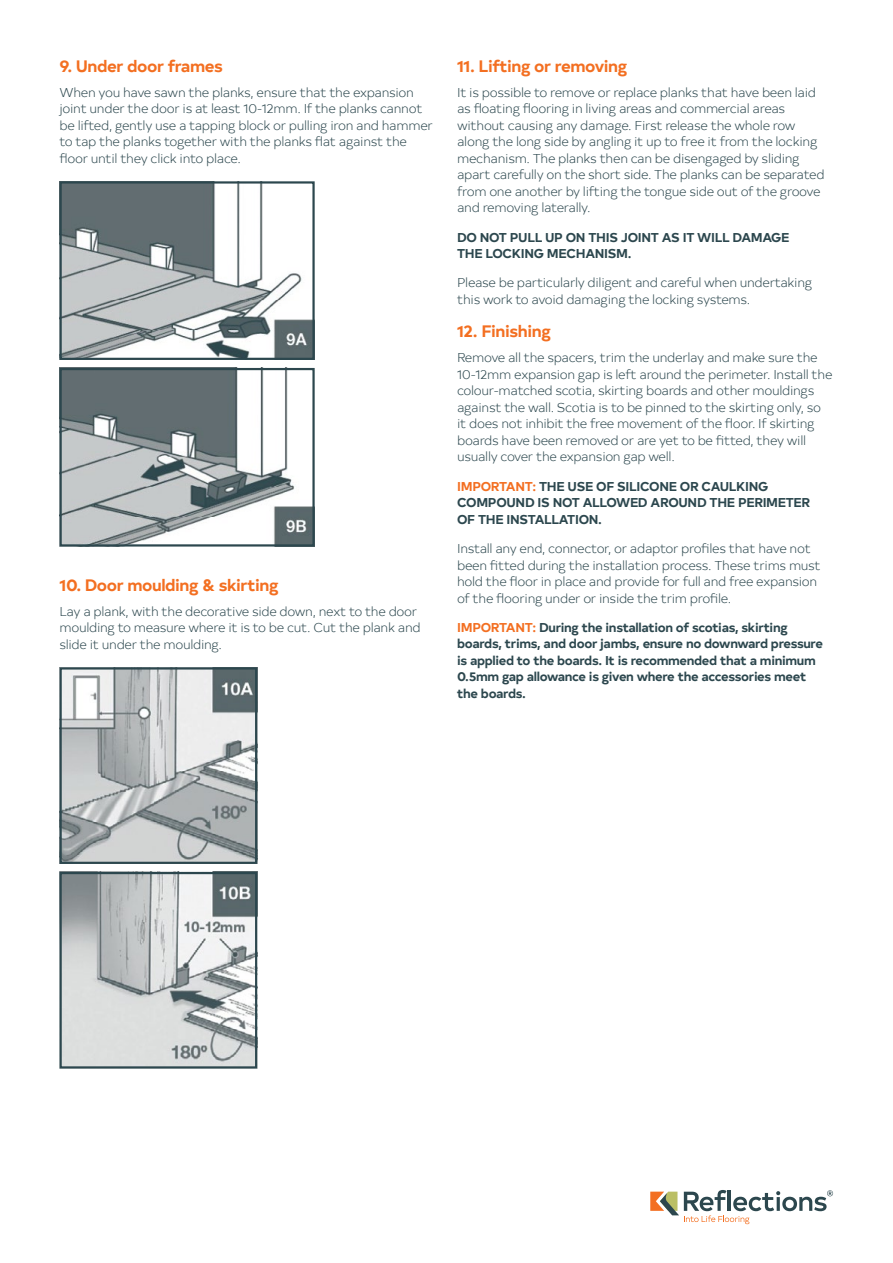
<style>
.page{position:relative;width:893px;height:1263px;background:#fff}
.page>*{position:absolute;margin:0;border:0;box-sizing:border-box;transform-origin:0 0}
.t1{font:700 16.5px "Typold";letter-spacing:-.025em;color:#f36f21}
.t2{font:300 12.75px/16.5px "Typold";letter-spacing:-.025em;color:#2c474e}
.t3{font:700 12.75px/16.5px "Typold";letter-spacing:-.025em;color:#2c474e}
.s1{color:#f36f21}
</style>
<div class="page">
<svg style="left:651px;top:1190px;width:182px;height:34px"></svg>
<img style="left:63px;top:184px;width:249px;height:173px">
<div style="left:60px;top:181px;width:255px;height:179px;border:2px solid #2c474e"></div>
<img style="left:63px;top:371px;width:249px;height:172px">
<div style="left:60px;top:368px;width:255px;height:178px;border:2px solid #2c474e"></div>
<img style="left:63px;top:670px;width:191px;height:191px">
<div style="left:60px;top:667px;width:197px;height:197px;border:2px solid #2c474e"></div>
<img style="left:63px;top:875px;width:191px;height:190px">
<div style="left:60px;top:872px;width:197px;height:196px;border:2px solid #2c474e"></div>
<p class="t1" style="left:60px;top:52px;width:165px">9. Under door frames</p>
<p class="t2" style="left:60px;top:83px;width:375px">When you have sawn the planks, ensure that the expansion joint under the door is at least 10-12mm. If the planks cannot be lifted, gently use a tapping block or pulling iron and hammer to tap the planks together with the planks flat against the floor until they click into place.</p>
<p class="t1" style="left:60px;top:571px;width:221px">10. Door moulding &amp; skirting</p>
<p class="t2" style="left:60px;top:602px;width:363px">Lay a plank, with the decorative side down, next to the door moulding to measure where it is to be cut. Cut the plank and slide it under the moulding.</p>
<p class="t1" style="left:457px;top:52px;width:172px">11. Lifting or removing</p>
<p class="t2" style="left:457px;top:83px;width:369px">It is possible to remove or replace planks that have been laid as floating flooring in living areas and commercial areas without causing any damage. First release the whole row along the long side by angling it up to free it from the locking mechanism. The planks then can be disengaged by sliding apart carefully on the short side. The planks can be separated from one another by lifting the tongue side out of the groove and removing laterally.</p>
<p class="t3" style="left:457px;top:228px;width:334px">DO NOT PULL UP ON THIS JOINT AS IT WILL DAMAGE<br>THE LOCKING MECHANISM.</p>
<p class="t2" style="left:457px;top:274px;width:357px">Please be particularly diligent and careful when undertaking this work to avoid damaging the locking systems.</p>
<p class="t1" style="left:457px;top:318px;width:95px">12. Finishing</p>
<p class="t2" style="left:457px;top:349px;width:377px">Remove all the spacers, trim the underlay and make sure the 10-12mm expansion gap is left around the perimeter. Install the colour-matched scotia, skirting boards and other mouldings against the wall. Scotia is to be pinned to the skirting only, so it does not inhibit the free movement of the floor. If skirting boards have been removed or are yet to be fitted, they will usually cover the expansion gap well.</p>
<p class="t3" style="left:457px;top:477px;width:355px"><span class="s1">IMPORTANT:</span> THE USE OF SILICONE OR CAULKING<br>COMPOUND IS NOT ALLOWED AROUND THE PERIMETER<br>OF THE INSTALLATION.</p>
<p class="t2" style="left:457px;top:539px;width:365px">Install any end, connector, or adaptor profiles that have not been fitted during the installation process. These trims must hold the floor in place and provide for full and free expansion of the flooring under or inside the trim profile.</p>
<p class="t3" style="left:457px;top:618px;width:367px"><span class="s1">IMPORTANT:</span> During the installation of scotias, skirting boards, trims, and door jambs, ensure no downward pressure is applied to the boards. It is recommended that a minimum 0.5mm gap allowance is given where the accessories meet the boards.</p>
</div>
